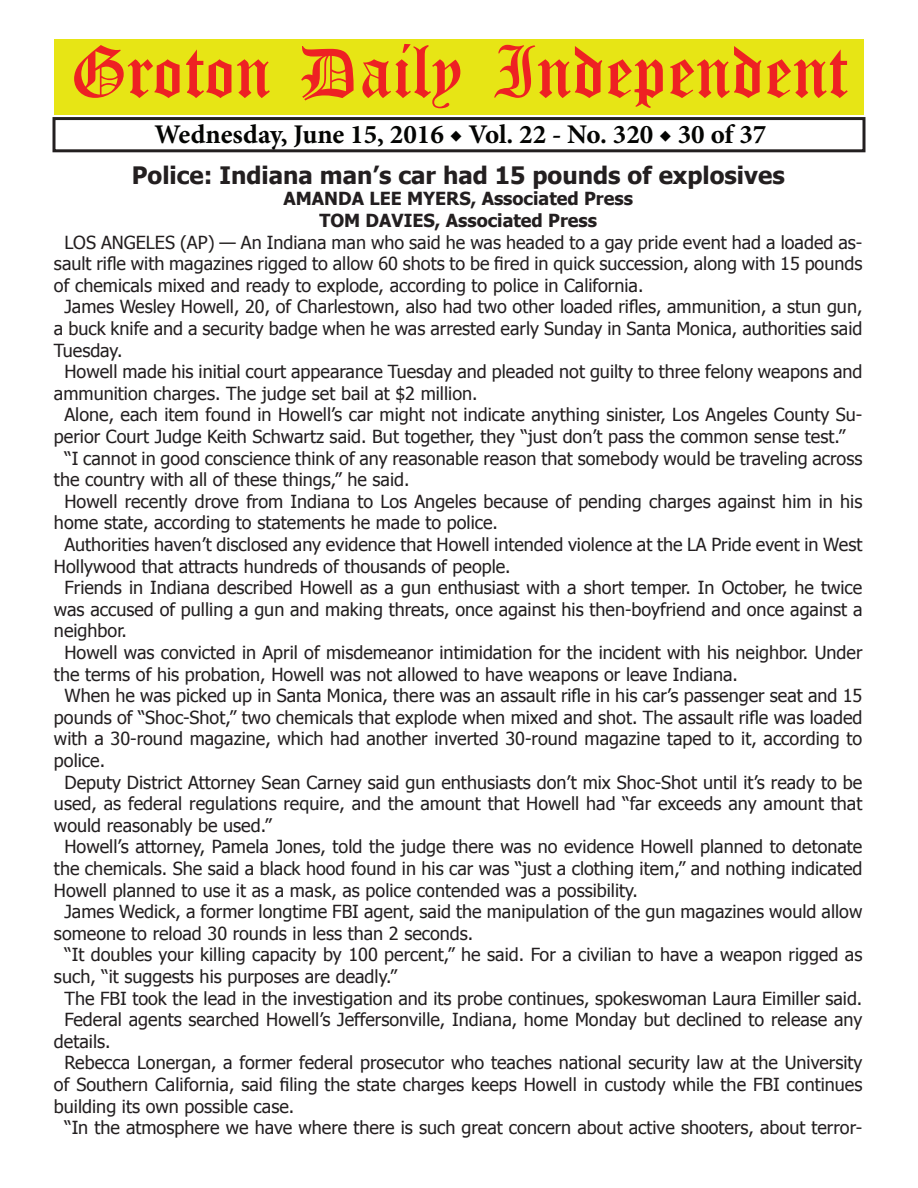
<style>
.page{position:relative;width:918px;height:1188px;background:#fff}
.page>*{position:absolute;margin:0;border:0;box-sizing:border-box;transform-origin:0 0}
.t1{font:54px "Old English Five";color:#ee2123}
.t2{font:700 27px "Minion Pro";color:#040503}
.t3{font:700 24px "Tahoma";color:#231f20}
.t4{font:18px "Tahoma";color:#231f20}
.t5{font:700 18px/21.6px "Tahoma";color:#231f20;text-align:center}
</style>
<div class="page">
<div style="left:52px;top:117px;width:814px;height:35px;border:3px solid #231f20"></div>
<div style="left:54px;top:40px;width:810px;height:75px;background:#e7e515"></div>
<h1 class="t1" style="left:70px;top:47px;width:779px">Groton Daily Independent</h1>
<h2 class="t2" style="left:155px;top:116px;width:613px">Wednesday, June 15, 2016 ◆ Vol. 22 - No. 320 ◆ 30 of 37</h2>
<h3 class="t3" style="left:132px;top:158px;width:654px">Police: Indiana man’s car had 15 pounds of explosives</h3>
<p class="t5" style="left:284px;top:187px;width:351px">AMANDA LEE MYERS, Associated Press<br>TOM DAVIES, Associated Press</p>
<p class="t4" style="left:64px;top:230px;width:799px">LOS ANGELES (AP) — An Indiana man who said he was headed to a gay pride event had a loaded as-</p>
<p class="t4" style="left:54px;top:252px;width:810px">sault rifle with magazines rigged to allow 60 shots to be fired in quick succession, along with 15 pounds</p>
<p class="t4" style="left:54px;top:273px;width:591px">of chemicals mixed and ready to explode, according to police in California.</p>
<p class="t4" style="left:64px;top:295px;width:800px">James Wesley Howell, 20, of Charlestown, also had two other loaded rifles, ammunition, a stun gun,</p>
<p class="t4" style="left:54px;top:316px;width:810px">a buck knife and a security badge when he was arrested early Sunday in Santa Monica, authorities said</p>
<p class="t4" style="left:54px;top:338px;width:70px">Tuesday.</p>
<p class="t4" style="left:64px;top:360px;width:799px">Howell made his initial court appearance Tuesday and pleaded not guilty to three felony weapons and</p>
<p class="t4" style="left:54px;top:381px;width:425px">ammunition charges. The judge set bail at $2 million.</p>
<p class="t4" style="left:64px;top:403px;width:799px">Alone, each item found in Howell’s car might not indicate anything sinister, Los Angeles County Su-</p>
<p class="t4" style="left:54px;top:424px;width:793px">perior Court Judge Keith Schwartz said. But together, they “just don’t pass the common sense test.”</p>
<p class="t4" style="left:64px;top:446px;width:799px">“I cannot in good conscience think of any reasonable reason that somebody would be traveling across</p>
<p class="t4" style="left:54px;top:468px;width:357px">the country with all of these things,” he said.</p>
<p class="t4" style="left:64px;top:489px;width:799px">Howell recently drove from Indiana to Los Angeles because of pending charges against him in his</p>
<p class="t4" style="left:54px;top:511px;width:446px">home state, according to statements he made to police.</p>
<p class="t4" style="left:64px;top:532px;width:799px">Authorities haven’t disclosed any evidence that Howell intended violence at the LA Pride event in West</p>
<p class="t4" style="left:54px;top:554px;width:458px">Hollywood that attracts hundreds of thousands of people.</p>
<p class="t4" style="left:64px;top:576px;width:799px">Friends in Indiana described Howell as a gun enthusiast with a short temper. In October, he twice</p>
<p class="t4" style="left:54px;top:597px;width:810px">was accused of pulling a gun and making threats, once against his then-boyfriend and once against a</p>
<p class="t4" style="left:54px;top:619px;width:74px">neighbor.</p>
<p class="t4" style="left:64px;top:640px;width:799px">Howell was convicted in April of misdemeanor intimidation for the incident with his neighbor. Under</p>
<p class="t4" style="left:54px;top:662px;width:686px">the terms of his probation, Howell was not allowed to have weapons or leave Indiana.</p>
<p class="t4" style="left:64px;top:684px;width:799px">When he was picked up in Santa Monica, there was an assault rifle in his car’s passenger seat and 15</p>
<p class="t4" style="left:54px;top:705px;width:810px">pounds of “Shoc-Shot,” two chemicals that explode when mixed and shot. The assault rifle was loaded</p>
<p class="t4" style="left:54px;top:727px;width:810px">with a 30-round magazine, which had another inverted 30-round magazine taped to it, according to</p>
<p class="t4" style="left:54px;top:748px;width:53px">police.</p>
<p class="t4" style="left:64px;top:770px;width:799px">Deputy District Attorney Sean Carney said gun enthusiasts don’t mix Shoc-Shot until it’s ready to be</p>
<p class="t4" style="left:54px;top:792px;width:810px">used, as federal regulations require, and the amount that Howell had “far exceeds any amount that</p>
<p class="t4" style="left:54px;top:813px;width:219px">would reasonably be used.”</p>
<p class="t4" style="left:64px;top:835px;width:799px">Howell’s attorney, Pamela Jones, told the judge there was no evidence Howell planned to detonate</p>
<p class="t4" style="left:54px;top:856px;width:810px">the chemicals. She said a black hood found in his car was “just a clothing item,” and nothing indicated</p>
<p class="t4" style="left:54px;top:878px;width:585px">Howell planned to use it as a mask, as police contended was a possibility.</p>
<p class="t4" style="left:64px;top:900px;width:799px">James Wedick, a former longtime FBI agent, said the manipulation of the gun magazines would allow</p>
<p class="t4" style="left:54px;top:921px;width:421px">someone to reload 30 rounds in less than 2 seconds.</p>
<p class="t4" style="left:64px;top:943px;width:799px">“It doubles your killing capacity by 100 percent,” he said. For a civilian to have a weapon rigged as</p>
<p class="t4" style="left:54px;top:964px;width:344px">such, “it suggests his purposes are deadly.”</p>
<p class="t4" style="left:64px;top:986px;width:799px">The FBI took the lead in the investigation and its probe continues, spokeswoman Laura Eimiller said.</p>
<p class="t4" style="left:64px;top:1008px;width:799px">Federal agents searched Howell’s Jeffersonville, Indiana, home Monday but declined to release any</p>
<p class="t4" style="left:54px;top:1029px;width:58px">details.</p>
<p class="t4" style="left:64px;top:1051px;width:799px">Rebecca Lonergan, a former federal prosecutor who teaches national security law at the University</p>
<p class="t4" style="left:54px;top:1072px;width:810px">of Southern California, said filing the state charges keeps Howell in custody while the FBI continues</p>
<p class="t4" style="left:54px;top:1094px;width:242px">building its own possible case.</p>
<p class="t4" style="left:64px;top:1116px;width:799px">“In the atmosphere we have where there is such great concern about active shooters, about terror-</p>
</div>
